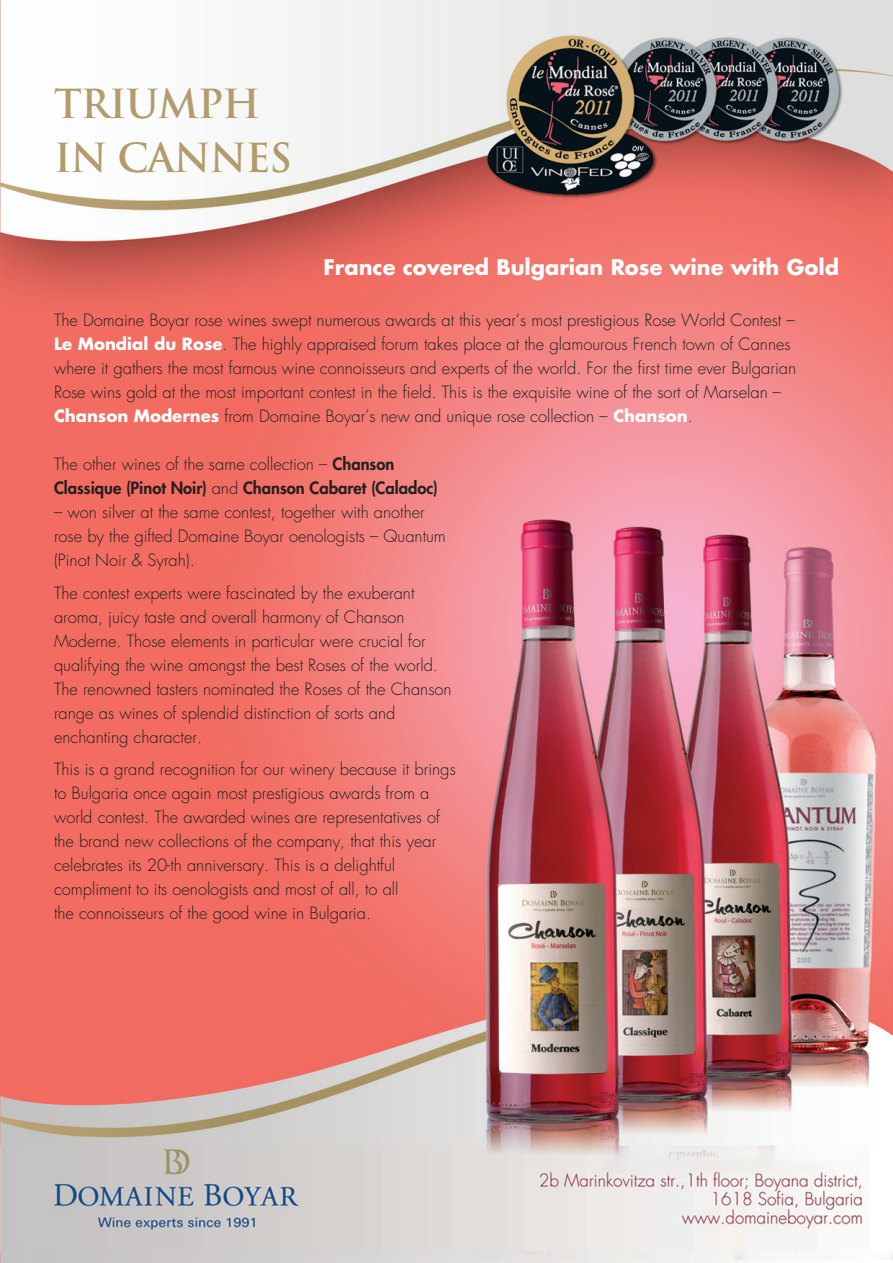
<style>
.page{position:relative;width:893px;height:1263px;background:#fff}
.page>*{position:absolute;margin:0;border:0;box-sizing:border-box;transform-origin:0 0}
.t1{font:700 39px/54px "SP Trajan";letter-spacing:-.025em;color:#b29c6e}
.t2{font:700 21px "SP Futur";color:#fff}
.t3{font:300 16.5px/24px "SP Futur";color:#231f20}
.t4{font:800 16.5px/24px "SP Futur";color:#231f20}
.s1{font-weight:700;color:#fff}
.s2{font-weight:300}
</style>
<div class="page">
<img style="left:0;top:0;width:893px;height:1263px">
<h1 class="t1" style="left:54px;top:77px;width:240px">ТRIUMPH<br>IN CANNES</h1>
<p class="t2" style="left:323px;top:252px;width:517px">France covered Bulgarian Rose wine with Gold</p>
<p class="t3" style="left:54px;top:308px;width:744px">The Domaine Boyar rose wines swept numerous awards at this year’s most prestigious Rose World Contest – <span class="s1">Le Mondial du Rose</span>. The highly appraised forum takes place at the glamourous French town of Cannes where it gathers the most famous wine connoisseurs and experts of the world. For the first time ever Bulgarian Rose wins gold at the most important contest in the field. This is the exquisite wine of the sort of Marselan – <span class="s1">Chanson Modernes</span> from Domaine Boyar’s new and unique rose collection – <span class="s1">Chanson</span>.</p>
<p class="t4" style="left:54px;top:452px;width:385px"><span class="s2">The other wines of the same collection –</span> Chanson<br>Classique (Pinot Noir) <span class="s2">and</span> Chanson Cabaret (Caladoc)</p>
<p class="t3" style="left:54px;top:500px;width:393px">– won silver at the same contest, together with another rose by the gifted Domaine Boyar oenologists – Quantum (Pinot Noir &amp; Syrah).</p>
<p class="t3" style="left:54px;top:581px;width:399px">The contest experts were fascinated by the exuberant aroma, juicy taste and overall harmony of Chanson Moderne. Those elements in particular were crucial for qualifying the wine amongst the best Roses of the world.<br>The renowned tasters nominated the Roses of the Chanson range as wines of splendid distinction of sorts and enchanting character.</p>
<p class="t3" style="left:54px;top:757px;width:403px">This is a grand recognition for our winery because it brings to Bulgaria once again most prestigious awards from a world contest. The awarded wines are representatives of the brand new collections of the company, that this year celebrates its 20-th anniversary. This is a delightful compliment to its oenologists and most of all, to all<br>the connoisseurs of the good wine in Bulgaria.</p>
</div>
